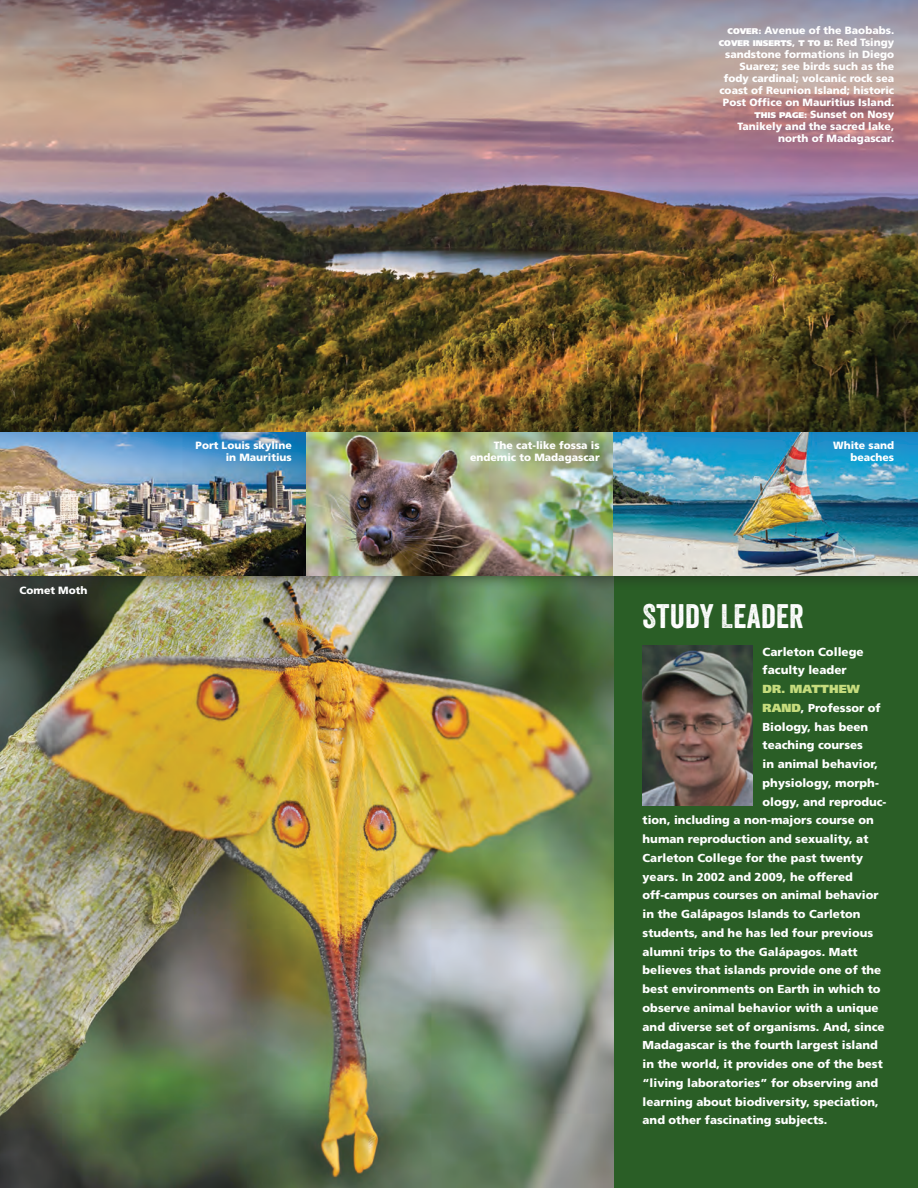
<style>
.page{position:relative;width:918px;height:1188px;background:#fff}
.page>*{position:absolute;margin:0;border:0;box-sizing:border-box;transform-origin:0 0}
.TEXT_WHITE{font:33px "Veneer";letter-spacing:.01em;color:#fff}
.TEXT_WHITE-2{font:900 11.7px/18.8px "Frutiger";color:#fff}
.TEXT_WHITE-3{font:900 11.55px "Frutiger";color:#fff}
.itin_city{font:900 10.5px/12px "Frutiger";color:#fff;text-align:right}
.itin_city-2{font:900 8.25px "Frutiger";color:#fff}
.s1{font-size:8.25px}
.s2{font-size:10.5px}
.s3{color:#c6dc7d}
.s4{font-size:11.7px;color:#c6dc7d}
</style>
<div class="page">
<div style="left:612px;top:558px;width:306px;height:630px;background:#2a5e26"></div>
<img style="left:0;top:590px;width:614px;height:598px">
<div style="left:0;top:416px;width:918px;height:174px;background:#231f20;opacity:.75"></div>
<img style="left:0;top:0;width:918px;height:575px">
<img style="left:642px;top:646px;width:111px;height:160px">
<p class="itin_city" style="left:19px;top:585px;width:69px">Comet Moth</p>
<p class="itin_city" style="left:196px;top:440px;width:98px">Port Louis skyline</p>
<p class="itin_city" style="left:226px;top:452px;width:68px">in Mauritius</p>
<p class="itin_city" style="left:728px;top:24px;width:168px"><span class="s1">COVER:</span> Avenue of the Baobabs.</p>
<p class="itin_city-2" style="left:719px;top:38px;width:177px">COVER INSERTS, T TO B<span class="s2">: Red Tsingy</span></p>
<p class="itin_city" style="left:719px;top:48px;width:176px">sandstone formations in Diego<br>Suarez; see birds such as the fody cardinal; volcanic rock sea coast of Reunion Island; historic<br>Post Office on Mauritius Island.<br><span class="s1">THIS PAGE:</span> Sunset on Nosy<br>Tanikely and the sacred lake, north of Madagascar.</p>
<p class="itin_city" style="left:470px;top:440px;width:131px">The cat-like fossa is endemic to Madagascar</p>
<p class="itin_city" style="left:833px;top:440px;width:62px">White sand</p>
<p class="itin_city" style="left:850px;top:452px;width:45px">beaches</p>
<p class="TEXT_WHITE" style="left:643px;top:596px;width:163px">STUDY LEADER</p>
<p class="TEXT_WHITE-2" style="left:763px;top:642px;width:103px">Carleton College faculty leader<br><span class="s3">DR. MATTHEW</span></p>
<p class="TEXT_WHITE-3" style="left:763px;top:701px;width:120px"><span class="s4">RAND</span>, Professor of</p>
<p class="TEXT_WHITE-3" style="left:763px;top:720px;width:107px">Biology, has been</p>
<p class="TEXT_WHITE-3" style="left:763px;top:738px;width:102px">teaching courses</p>
<p class="TEXT_WHITE-3" style="left:763px;top:757px;width:117px">in animal behavior,</p>
<p class="TEXT_WHITE-3" style="left:763px;top:776px;width:118px">physiology, morph-</p>
<p class="TEXT_WHITE-3" style="left:763px;top:795px;width:125px">ology, and reproduc-</p>
<p class="TEXT_WHITE-3" style="left:643px;top:813px;width:233px">tion, including a non-majors course on</p>
<p class="TEXT_WHITE-3" style="left:643px;top:832px;width:227px">human reproduction and sexuality, at</p>
<p class="TEXT_WHITE-3" style="left:643px;top:851px;width:222px">Carleton College for the past twenty</p>
<p class="TEXT_WHITE-3" style="left:643px;top:870px;width:212px">years. In 2002 and 2009, he offered</p>
<p class="TEXT_WHITE-3" style="left:643px;top:888px;width:238px">off-campus courses on animal behavior</p>
<p class="TEXT_WHITE-3" style="left:643px;top:907px;width:219px">in the Galápagos Islands to Carleton</p>
<p class="TEXT_WHITE-3" style="left:643px;top:926px;width:232px">students, and he has led four previous</p>
<p class="TEXT_WHITE-3" style="left:643px;top:945px;width:217px">alumni trips to the Galápagos. Matt</p>
<p class="TEXT_WHITE-3" style="left:643px;top:963px;width:240px">believes that islands provide one of the</p>
<p class="TEXT_WHITE-3" style="left:643px;top:982px;width:239px">best environments on Earth in which to</p>
<p class="TEXT_WHITE-3" style="left:643px;top:1001px;width:237px">observe animal behavior with a unique</p>
<p class="TEXT_WHITE-3" style="left:643px;top:1020px;width:244px">and diverse set of organisms. And, since</p>
<p class="TEXT_WHITE-3" style="left:643px;top:1038px;width:237px">Madagascar is the fourth largest island</p>
<p class="TEXT_WHITE-3" style="left:643px;top:1057px;width:242px">in the world, it provides one of the best</p>
<p class="TEXT_WHITE-3" style="left:643px;top:1076px;width:237px">“living laboratories” for observing and</p>
<p class="TEXT_WHITE-3" style="left:643px;top:1095px;width:238px">learning about biodiversity, speciation,</p>
<p class="TEXT_WHITE-3" style="left:643px;top:1113px;width:186px">and other fascinating subjects.</p>
</div>
